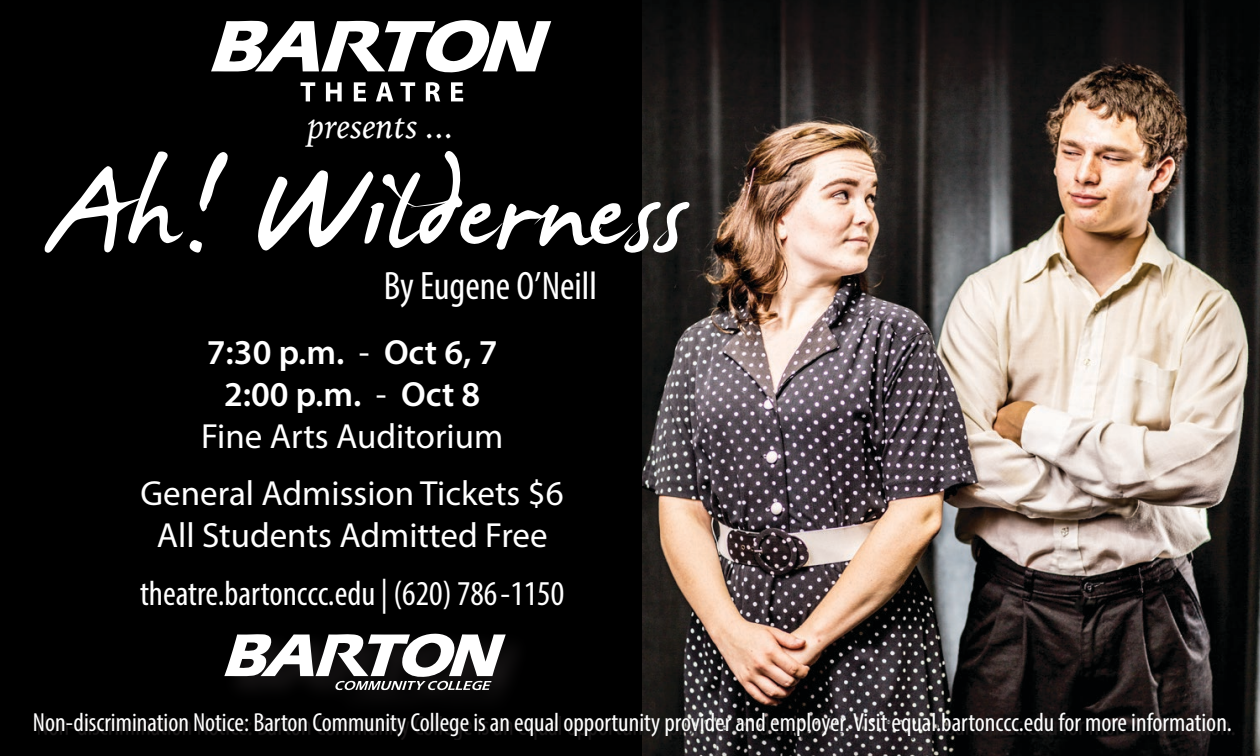
<style>
.page{position:relative;width:1260px;height:756px;background:#000}
.page>*{position:absolute;margin:0;border:0;box-sizing:border-box;transform-origin:0 0}
.t1{font:185.85px "James Fajardo";color:#fff}
.t2{font:condensed 39.9px "Myriad Pro";color:#fff}
.t3{font:35px/42px "Myriad Pro";color:#fff;text-align:center}
.t4{font:600 35px/42px "Myriad Pro";color:#fff;text-align:center}
.t5{font:condensed 35px "Myriad Pro";color:#fff}
.t6{font:italic 35px "Iowan Old Style";color:#fff}
.t7{font:condensed 26.25px "Myriad Pro";color:#fff}
.s1{font-weight:400}
</style>
<div class="page">
<img style="left:643px;top:0;width:617px;height:756px">
<svg style="left:224px;top:634px;width:282px;height:56px"></svg>
<div style="left:38px;top:716px;width:1197px;height:24px;background:#231f20;opacity:.75"></div>
<svg style="left:211px;top:20px;width:340px;height:53px"></svg>
<svg style="left:301px;top:82px;width:14px;height:19px"></svg>
<svg style="left:326px;top:82px;width:16px;height:19px"></svg>
<svg style="left:354px;top:82px;width:12px;height:19px"></svg>
<svg style="left:376px;top:82px;width:17px;height:19px"></svg>
<svg style="left:400px;top:82px;width:15px;height:19px"></svg>
<svg style="left:426px;top:82px;width:14px;height:19px"></svg>
<svg style="left:451px;top:82px;width:12px;height:19px"></svg>
<h3 class="t6" style="left:308px;top:95px;width:148px">presents ...</h3>
<h1 class="t1" style="left:50px;top:116px;width:638px">Ah! Wilderness</h1>
<h2 class="t2" style="left:384px;top:262px;width:215px">By Eugene O’Neill</h2>
<h3 class="t4" style="left:201px;top:330px;width:304px">7:30 p.m. <span class="s1">-</span> Oct 6, 7<br>2:00 p.m. <span class="s1">-</span> Oct 8<br><span class="s1">Fine Arts Auditorium</span></h3>
<h3 class="t3" style="left:140px;top:472px;width:425px">General Admission Tickets $6<br>All Students Admitted Free</h3>
<h3 class="t5" style="left:140px;top:572px;width:426px">theatre.bartonccc.edu | (620) 786-1150</h3>
<p class="t7" style="left:33px;top:706px;width:1201px">Non-discrimination Notice: Barton Community College is an equal opportunity provider and employer. Visit equal.bartonccc.edu for more information.</p>
</div>
